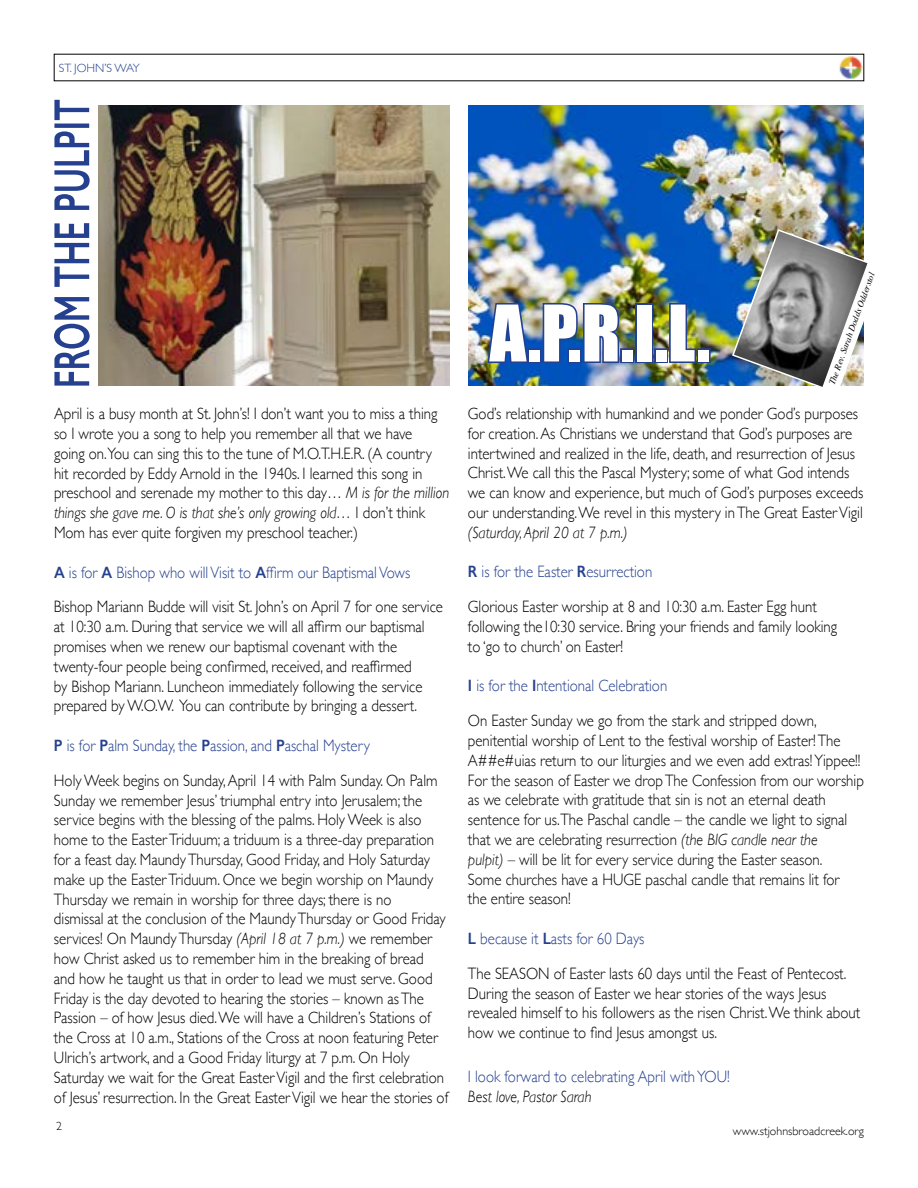
<style>
.page{position:relative;width:918px;height:1188px;background:#fff}
.page>*{position:absolute;margin:0;border:0;box-sizing:border-box;transform-origin:0 0}
.t1{font:72px "Impact";color:#fff}
.t2{font:300 16.5px/19.8px "Gill Sans";color:#000;scale:.9 1}
.t3{font:300 16.5px/34.8px "Gill Sans";color:#25408f;scale:.9 1}
.t4{font:italic 300 16.5px "Gill Sans";color:#000;scale:.9 1}
.t5{font:300 12px "Gill Sans";color:#000}
.t6{font:300 12px "Gill Sans";color:#25408f}
.t7{font:italic 9px "Times";color:#000}
.s1{font-style:italic}
.s2{font-weight:600;color:#25408f}
.s3{color:#25408f}
.s4{font-weight:600}
.s5{color:#000}
</style>
<div class="page">
<img style="left:839px;top:56px;width:23px;height:23px">
<img style="left:468px;top:105px;width:396px;height:281px">
<img style="left:731px;top:228px;width:137px;height:159px">
<img style="left:486px;top:288px;width:44px;height:77px">
<div style="left:528px;top:348px;width:14px;height:15px;border:3px solid #25408f"></div>
<img style="left:541px;top:301px;width:80px;height:64px">
<div style="left:620px;top:348px;width:14px;height:15px;border:3px solid #25408f"></div>
<div style="left:635px;top:303px;width:18px;height:60px;border:3px solid #25408f"></div>
<div style="left:654px;top:348px;width:14px;height:15px;border:3px solid #25408f"></div>
<img style="left:668px;top:301px;width:30px;height:64px">
<div style="left:697px;top:348px;width:14px;height:15px;border:3px solid #25408f"></div>
<img style="left:98px;top:105px;width:352px;height:281px">
<svg style="left:54px;top:100px;width:36px;height:286px"></svg>
<p class="t6" style="left:59px;top:59px;width:83px">St. John’s Way</p>
<p class="t2" style="left:54px;top:403px;width:441px">April is a busy month at St. John’s! I don’t want you to miss a thing so I wrote you a song to help you remember all that we have<br>going on.You can sing this to the tune of M .O.T.H .E.R. (A country hit recorded by Eddy Arnold in the 1940s. I learned this song in preschool and serenade my mother to this day… <span class="s1">M is for the million things she gave me. O is that she’s only growing old…</span> I don’t think Mom has ever quite forgiven my preschool teacher.)</p>
<p class="t2" style="left:54px;top:554px;width:434px;line-height:34.8px"><span class="s2">A</span> <span class="s3">is for</span> <span class="s2">A</span> <span class="s3">Bishop who will visit to</span> <span class="s2">A</span><span class="s3">ffirm our Baptismal vows<br></span>Bishop Mariann Budde will visit St. John’s on April 7 for one service</p>
<p class="t2" style="left:54px;top:616px;width:413px">at 10:30 a.m. During that service we will all affirm our baptismal promises when we renew our baptismal covenant with the twenty-four people being confirmed, received, and reaffirmed by Bishop Mariann. Luncheon immediately following the service prepared by W.O.W. You can contribute by bringing a dessert.</p>
<p class="t2" style="left:54px;top:728px;width:428px;line-height:34.8px"><span class="s2">P</span> <span class="s3">is for</span> <span class="s2">P</span><span class="s3">alm Sunday, the</span> <span class="s2">P</span><span class="s3">assion, and</span> <span class="s2">P</span><span class="s3">aschal Mystery<br></span>Holy Week begins on Sunday, April 14 with Palm Sunday. On Palm</p>
<p class="t2" style="left:54px;top:790px;width:441px">Sunday we remember Jesus’ triumphal entry into Jerusalem; the service begins with the blessing of the palms. H oly Week is also home to the Easter Triduum; a triduum is a three-day preparation for a feast day. M aundy Thursday, Good Friday, and H oly Saturday make up the Easter Triduum. Once we begin worship on Maundy Thursday we remain in worship for three days; there is no<br>dismissal at the conclusion of the Maundy Thursday or Good Friday services! On M aundy Thursday <span class="s1">(April 18 at 7 p.m.)</span> we remember how Christ asked us to remember him in the breaking of bread<br>and how he taught us that in order to lead we must serve. Good Friday is the day devoted to hearing the stories – known as The Passion – of how Jesus died. We will have a Children’s Stations of the Cross at 10 a.m., Stations of the Cross at noon featuring Peter Ulrich’s artwork, and a Good Friday liturgy at 7 p.m. On H oly Saturday we wait for the Great Easter Vigil and the first celebration of Jesus’ resurrection. I n the Great Easter Vigil we hear the stories of</p>
<p class="t5" style="left:56px;top:1117px;width:7px">2</p>
<h1 class="t1" style="left:490px;top:277px;width:222px">A.P.R.I.L.</h1>
<p class="t7" style="left:824px;top:382px;width:120px;rotate:-70deg">The Rev. Sarah Dodds Odderstol</p>
<p class="t2" style="left:468px;top:403px;width:441px">God’s relationship with humankind and we ponder God’s purposes for creation. As Christians we understand that God’s purposes are intertwined and realized in the life, death, and resurrection of Jesus Christ. We call this the Pascal Mystery; some of what God intends we can know and experience, but much of God’s purposes exceeds our understanding. We revel in this mystery in The Great Easter Vigil</p>
<p class="t4" style="left:468px;top:523px;width:179px">(Saturday, April 20 at 7 p.m.)</p>
<p class="t2" style="left:468px;top:554px;width:390px;line-height:34.8px"><span class="s2">R</span> <span class="s3">is for the Easter</span> <span class="s2">R</span><span class="s3">esurrection<br></span>Glorious Easter worship at 8 and 10:30 a.m. Easter Egg hunt</p>
<p class="t2" style="left:468px;top:616px;width:412px">following the10:30 service. Bring your friends and family looking to ‘go to church’ on Easter!</p>
<p class="t2" style="left:468px;top:668px;width:389px;line-height:34.8px"><span class="s2">I</span> <span class="s3">is for the</span> <span class="s2">I</span><span class="s3">ntentional celebration<br></span>On Easter Sunday we go from the stark and stripped down,</p>
<p class="t2" style="left:468px;top:730px;width:441px">penitential worship of Lent to the festival worship of Easter! The A##e#uias return to our liturgies and we even add extras! Yippee!!<br>For the season of Easter we drop The Confession from our worship as we celebrate with gratitude that sin is not an eternal death sentence for us.The Paschal candle – the candle we light to signal that we are celebrating resurrection <span class="s1">(the BIG candle near the<br>pulpit)</span> – will be lit for every service during the Easter season.<br>Some churches have a HUGE paschal candle that remains lit for<br>the entire season!</p>
<p class="t3" style="left:468px;top:921px;width:198px"><span class="s4">L</span> because it <span class="s4">L</span>asts for 60 days<br><span class="s5">The SEASON</span></p>
<p class="t2" style="left:468px;top:963px;width:438px;text-indent:86px">of Easter lasts 60 days until the Feast of Pentecost.<br>During the season of Easter we hear stories of the ways Jesus revealed himself to his followers as the risen Christ. We think about how we continue to find Jesus amongst us.</p>
<p class="t3" style="left:468px;top:1059px;width:292px">I look forward to celebrating April with YOU !</p>
<p class="t4" style="left:468px;top:1087px;width:139px">Best love, Pastor Sarah</p>
<p class="t5" style="left:733px;top:1121px;width:133px">www.stjohnsbroadcreek.org</p>
</div>
